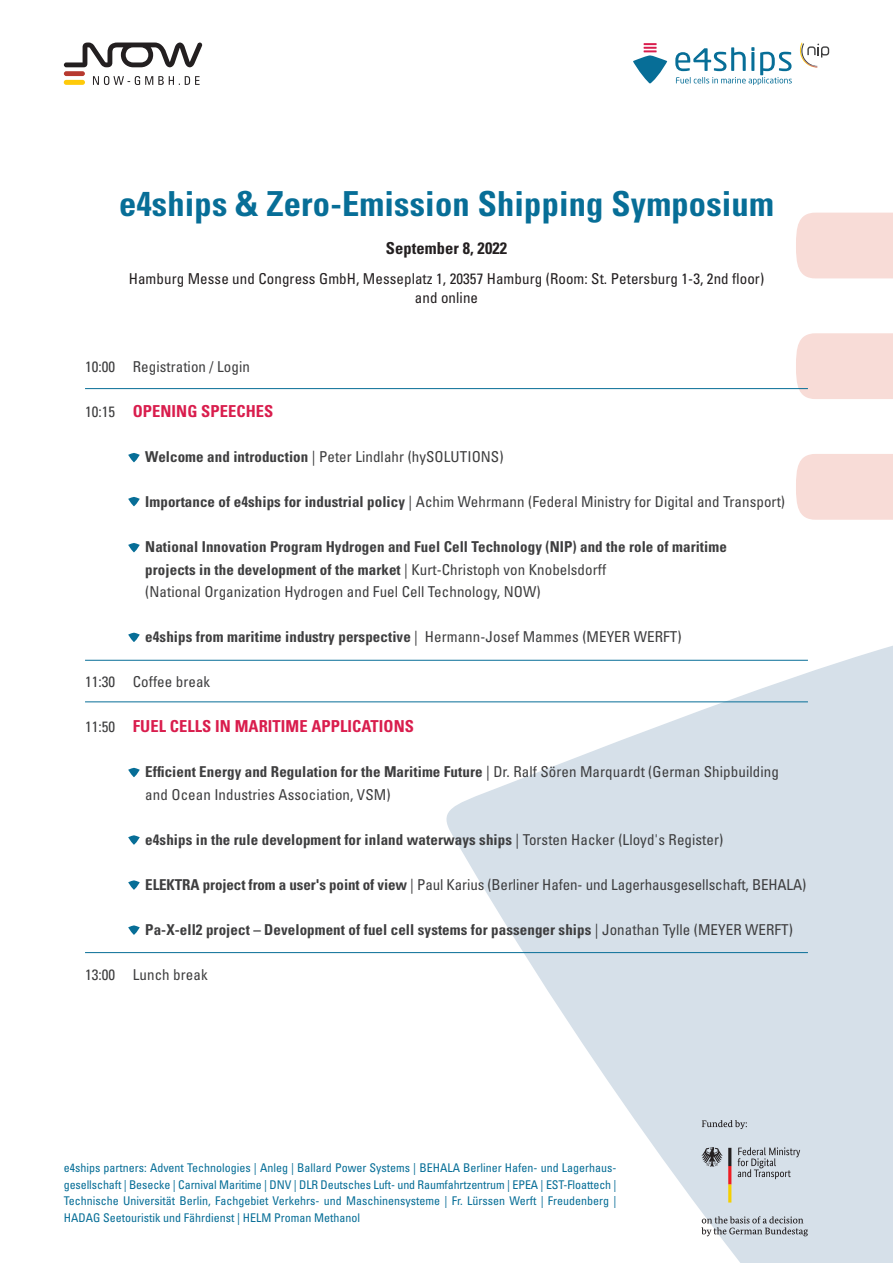
<style>
.page{position:relative;width:893px;height:1263px;background:#fff}
.page>*{position:absolute;margin:0;border:0;box-sizing:border-box;transform-origin:0 0}
.t1{font:700 condensed 34.5px "Univers LT Std";letter-spacing:.005em;color:#076e97}
.t2{font:700 condensed 16.5px "Univers LT Std";letter-spacing:.005em;color:#d91d4d}
.t3{font:700 condensed 16.5px "Univers LT Std";letter-spacing:.005em;color:#231f20}
.t4{font:700 condensed 15px/22.5px "Univers LT Std";letter-spacing:.005em;color:#3e3e3f}
.t5{font:condensed 15px/22.5px "Univers LT Std";letter-spacing:.005em;color:#3e3e3f}
.t6{font:condensed 15px/19.5px "Univers LT Std";letter-spacing:.005em;color:#231f20;text-align:center}
.t7{font:condensed 12px/16.5px "Univers LT Std";color:#076e97;text-align:justify}
.s1{font-weight:400;font-size:15px;color:#3e3e3f}
.s2{font-weight:700}
.s3{font-weight:400}
</style>
<div class="page">
<svg style="left:440px;top:646px;width:453px;height:617px;fill:#d6e0e9"></svg>
<div style="left:796px;top:333px;width:97px;height:66px;background:#f8dcd7"></div>
<div style="left:796px;top:213px;width:97px;height:65px;background:#f8dcd7"></div>
<div style="left:796px;top:454px;width:97px;height:66px;background:#f8dcd7"></div>
<svg style="left:800px;top:43px;width:29px;height:25px"></svg>
<svg style="left:633px;top:43px;width:34px;height:41px"></svg>
<svg style="left:675px;top:47px;width:117px;height:38px"></svg>
<svg style="left:93px;top:76px;width:107px;height:9px"></svg>
<svg style="left:64px;top:42px;width:139px;height:25px"></svg>
<div style="left:64px;top:80px;width:21px;height:5px;background:#feca0a;border-radius:2px"></div>
<div style="left:64px;top:71px;width:21px;height:5px;background:#b7392f;border-radius:2px"></div>
<svg style="left:702px;top:1120px;width:45px;height:9px"></svg>
<svg style="left:701px;top:1216px;width:107px;height:20px;background:#b5bcc2"></svg>
<svg style="left:738px;top:1147px;width:62px;height:32px;background:#b5bcc4"></svg>
<svg style="left:701px;top:1147px;width:30px;height:55px;background:#bebec0"></svg>
<svg style="left:128px;top:453px;width:12px;height:9px"></svg>
<svg style="left:128px;top:497px;width:12px;height:9px"></svg>
<svg style="left:128px;top:543px;width:12px;height:9px"></svg>
<svg style="left:128px;top:633px;width:12px;height:9px"></svg>
<svg style="left:128px;top:768px;width:12px;height:9px"></svg>
<svg style="left:128px;top:835px;width:12px;height:10px"></svg>
<svg style="left:128px;top:880px;width:12px;height:10px"></svg>
<svg style="left:128px;top:925px;width:12px;height:10px"></svg>
<hr style="left:85px;top:388px;width:723px;height:1px;background:#076e97">
<hr style="left:85px;top:952px;width:723px;height:1px;background:#076e97">
<hr style="left:85px;top:701px;width:723px;height:1px;background:#076e97">
<hr style="left:85px;top:660px;width:723px;height:1px;background:#076e97">
<h1 class="t1" style="left:119px;top:183px;width:656px">e4ships &amp; Zero-Emission Shipping Symposium</h1>
<p class="t3" style="left:386px;top:238px;width:123px">September 8, 2022</p>
<p class="t6" style="left:129px;top:268px;width:637px">Hamburg Messe und Congress GmbH, Messeplatz 1, 20357 Hamburg (Room: St. Petersburg 1-3, 2nd floor) and online</p>
<p class="t5" style="left:85px;top:355px;width:166px">10:00 Registration / Login</p>
<p class="t2" style="left:85px;top:401px;width:190px"><span class="s1">10:15</span> OPENING SPEECHES</p>
<p class="t5" style="left:145px;top:445px;width:360px"><span class="s2">Welcome and introduction</span> | Peter Lindlahr (hySOLUTIONS)</p>
<p class="t5" style="left:145px;top:490px;width:641px"><span class="s2">Importance of e4ships for industrial policy</span> | Achim Wehrmann (Federal Ministry for Digital and Transport)</p>
<p class="t4" style="left:145px;top:536px;width:583px">National Innovation Program Hydrogen and Fuel Cell Technology (NIP) and the role of maritime projects in the development of the market <span class="s3">| Kurt-Christoph von Knobelsdorff<br>(National Organization Hydrogen and Fuel Cell Technology, NOW)</span></p>
<p class="t4" style="left:145px;top:626px;width:538px">e4ships from maritime industry perspective <span class="s3">| Hermann-Josef Mammes (MEYER WERFT)</span></p>
<p class="t5" style="left:85px;top:670px;width:127px">11:30 Coffee break</p>
<p class="t2" style="left:85px;top:716px;width:330px"><span class="s1">11:50</span> FUEL CELLS IN MARITIME APPLICATIONS</p>
<p class="t5" style="left:145px;top:760px;width:635px"><span class="s2">Efficient Energy and Regulation for the Maritime Future</span> | Dr. Ralf Sören Marquardt (German Shipbuilding and Ocean Industries Association, VSM)</p>
<p class="t4" style="left:145px;top:828px;width:580px">e4ships in the rule development for inland waterways ships <span class="s3">| Torsten Hacker (Lloyd's Register)</span></p>
<p class="t5" style="left:145px;top:873px;width:663px"><span class="s2">ELEKTRA project from a user's point of view</span> | Paul Karius (Berliner Hafen- und Lagerhausgesellschaft, BEHALA)</p>
<p class="t4" style="left:145px;top:918px;width:649px">Pa-X-ell2 project – Development of fuel cell systems for passenger ships <span class="s3">| Jonathan Tylle (MEYER WERFT)</span></p>
<p class="t5" style="left:85px;top:963px;width:124px">13:00 Lunch break</p>
<p class="t7" style="left:64px;top:1159px;width:554px">e4ships partners: Advent Technologies | Anleg | Ballard Power Systems | BEHALA Berliner Hafen- und Lagerhaus&shy;gesellschaft | Besecke | Carnival Maritime | DNV | DLR Deutsches Luft- und Raumfahrtzentrum | EPEA | EST-Floattech | Technische Universität Berlin, Fachgebiet Verkehrs- und Maschinensysteme | Fr. Lürssen Werft | Freudenberg | HADAG Seetouristik und Fährdienst | HELM Proman Methanol</p>
</div>
